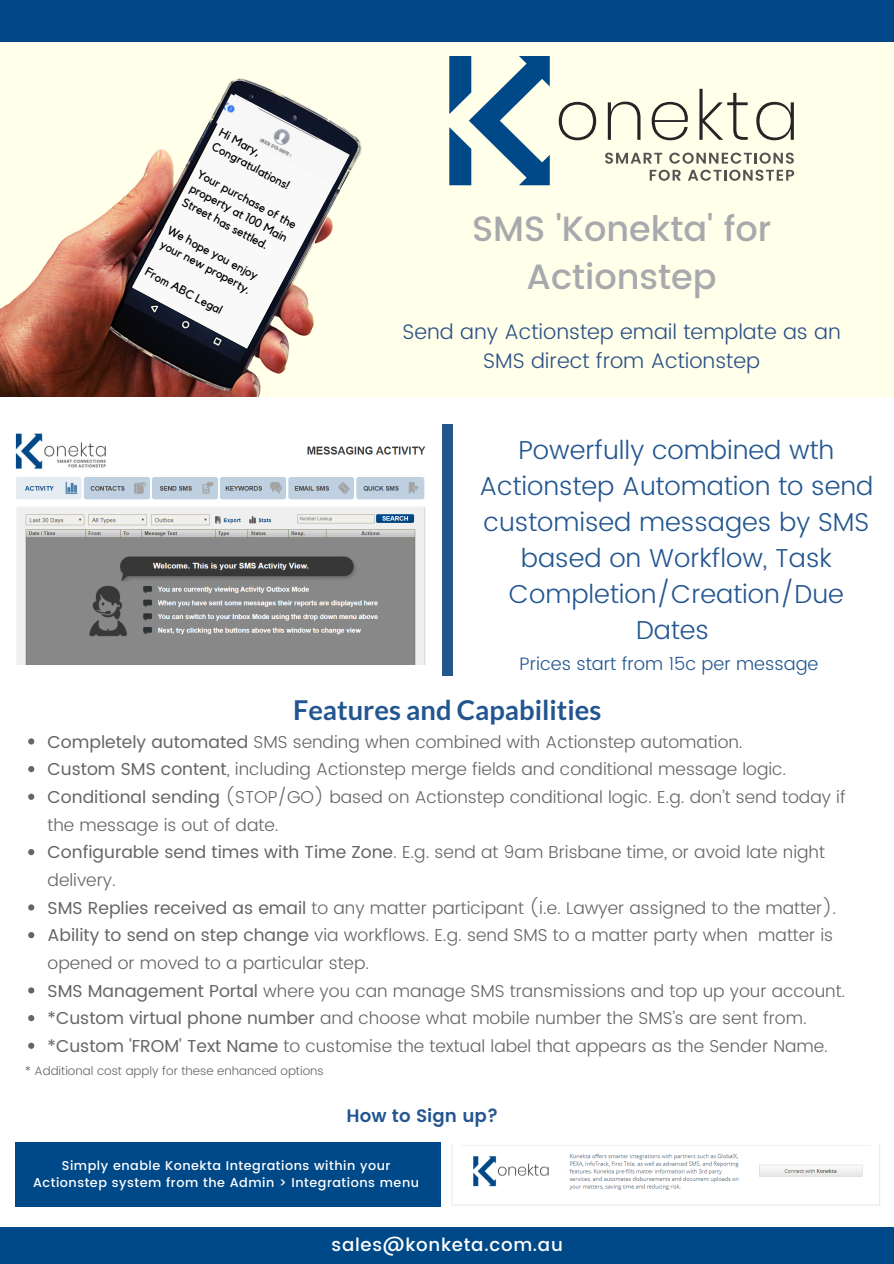
<style>
.page{position:relative;width:894px;height:1264px;background:#fff}
.page>*{position:absolute;margin:0;border:0;box-sizing:border-box;transform-origin:0 0}
.t1{font:500 35.1px/48.2px "Poppins";color:#a7a9ac;text-align:center}
.t2{font:700 27.3px "Lato";color:#235690}
.t3{font:300 25.95px/36.2px "Poppins";color:#235690;text-align:center}
.t4{font:300 21px/28.5px "Poppins";color:#2b5187;text-align:center}
.t5{font:500 18.15px "Poppins";letter-spacing:.04em;color:#fff}
.t6{font:300 18px "Poppins";color:#235690}
.t7{font:600 18px "Poppins";color:#235690}
.t8{font:300 17.25px/27.6px "Poppins";color:#656565}
.t9{font:500 12.75px/17px "Poppins";letter-spacing:.04em;color:#fff;text-align:center}
.t10{font:12px/15.8px "Kollektif";color:#000}
.t11{font:300 12px "Poppins";color:#656565}
.s1{font-weight:400}
</style>
<div class="page">
<div style="left:0;top:0;width:893px;height:194px;background:#014889"></div>
<img style="left:0;top:43px;width:893px;height:353px">
<div style="left:15px;top:1142px;width:425px;height:64px;background:#004989"></div>
<div style="left:0;top:1226px;width:893px;height:37px;background:#004989"></div>
<div style="left:442px;top:424px;width:10px;height:251px;background:#235690"></div>
<img style="left:15px;top:433px;width:411px;height:232px">
<svg style="left:605px;top:153px;width:57px;height:11px"></svg>
<svg style="left:669px;top:153px;width:124px;height:11px"></svg>
<svg style="left:649px;top:170px;width:31px;height:11px"></svg>
<svg style="left:687px;top:170px;width:107px;height:11px"></svg>
<svg style="left:558px;top:102px;width:38px;height:38px"></svg>
<svg style="left:607px;top:102px;width:33px;height:38px"></svg>
<svg style="left:651px;top:102px;width:36px;height:38px"></svg>
<svg style="left:699px;top:89px;width:48px;height:51px;background:#d0d0bf"></svg>
<svg style="left:756px;top:102px;width:37px;height:38px"></svg>
<svg style="left:449px;top:56px;width:100px;height:129px"></svg>
<svg style="left:132px;top:94px;width:217px;height:254px"></svg>
<img style="left:216px;top:94px;width:133px;height:90px">
<svg style="left:28px;top:738px;width:6px;height:6px"></svg>
<svg style="left:28px;top:766px;width:6px;height:6px"></svg>
<svg style="left:28px;top:793px;width:6px;height:6px"></svg>
<svg style="left:28px;top:849px;width:6px;height:6px"></svg>
<svg style="left:28px;top:904px;width:6px;height:6px"></svg>
<svg style="left:28px;top:932px;width:6px;height:6px"></svg>
<svg style="left:28px;top:987px;width:6px;height:6px"></svg>
<svg style="left:28px;top:1015px;width:6px;height:6px"></svg>
<svg style="left:28px;top:1042px;width:6px;height:6px"></svg>
<img style="left:451px;top:1143px;width:429px;height:63px">
<p class="t10" style="left:224px;top:125px;width:88px;rotate:28deg">Hi Mary,<br>Congratulations!</p>
<p class="t10" style="left:201px;top:167px;width:112px;rotate:28deg">Your purchase of the property at 100 Main<br>Street has settled.</p>
<p class="t10" style="left:172px;top:222px;width:102px;rotate:28deg">We hope you enjoy your new property.</p>
<p class="t10" style="left:150px;top:264px;width:87px;rotate:28deg">From ABC Legal</p>
<h1 class="t1" style="left:472px;top:205px;width:300px">SMS 'Konekta' for<br>Actionstep</h1>
<p class="t4" style="left:402px;top:317px;width:440px">Send any Actionstep email template as an<br>SMS direct from Actionstep</p>
<h3 class="t3" style="left:479px;top:431px;width:395px">Powerfully combined wth<br>Actionstep Automation to send customised messages by SMS based on Workflow, Task<br>Completion/Creation/Due<br>Dates</h3>
<p class="t6" style="left:519px;top:653px;width:300px">Prices start from 15c per message</p>
<h2 class="t2" style="left:293px;top:692px;width:309px">Features and Capabilities</h2>
<p class="t8" style="left:48px;top:727px;width:799px"><span class="s1">Completely automated</span> SMS sending when combined with Actionstep automation.<br><span class="s1">Custom SMS content</span>, including Actionstep merge fields and conditional message logic.<br><span class="s1">Conditional sending</span> (STOP/GO) based on Actionstep conditional logic. E.g. don’t send today if the message is out of date.<br><span class="s1">Configurable send times with Time Zone</span>. E.g. send at 9am Brisbane time, or avoid late night delivery.<br><span class="s1">SMS Replies received as email</span> to any matter participant (i.e. Lawyer assigned to the matter).<br><span class="s1">Ability to send on step change</span> via workflows. E.g. send SMS to a matter party when matter is opened or moved to a particular step.<br><span class="s1">SMS Management Portal</span> where you can manage SMS transmissions and top up your account. <span class="s1">*Custom virtual phone number</span> and choose what mobile number the SMS’s are sent from. <span class="s1">*Custom 'FROM' Text Name</span> to customise the textual label that appears as the Sender Name.</p>
<p class="t11" style="left:25px;top:1063px;width:300px">* Additional cost apply for these enhanced options</p>
<p class="t7" style="left:346px;top:1105px;width:153px">How to Sign up?</p>
<p class="t9" style="left:33px;top:1157px;width:387px">Simply enable Konekta Integrations within your<br>Actionstep system from the Admin &gt; Integrations menu</p>
<p class="t5" style="left:331px;top:1233px;width:233px">sales@konketa.com.au</p>
</div>
